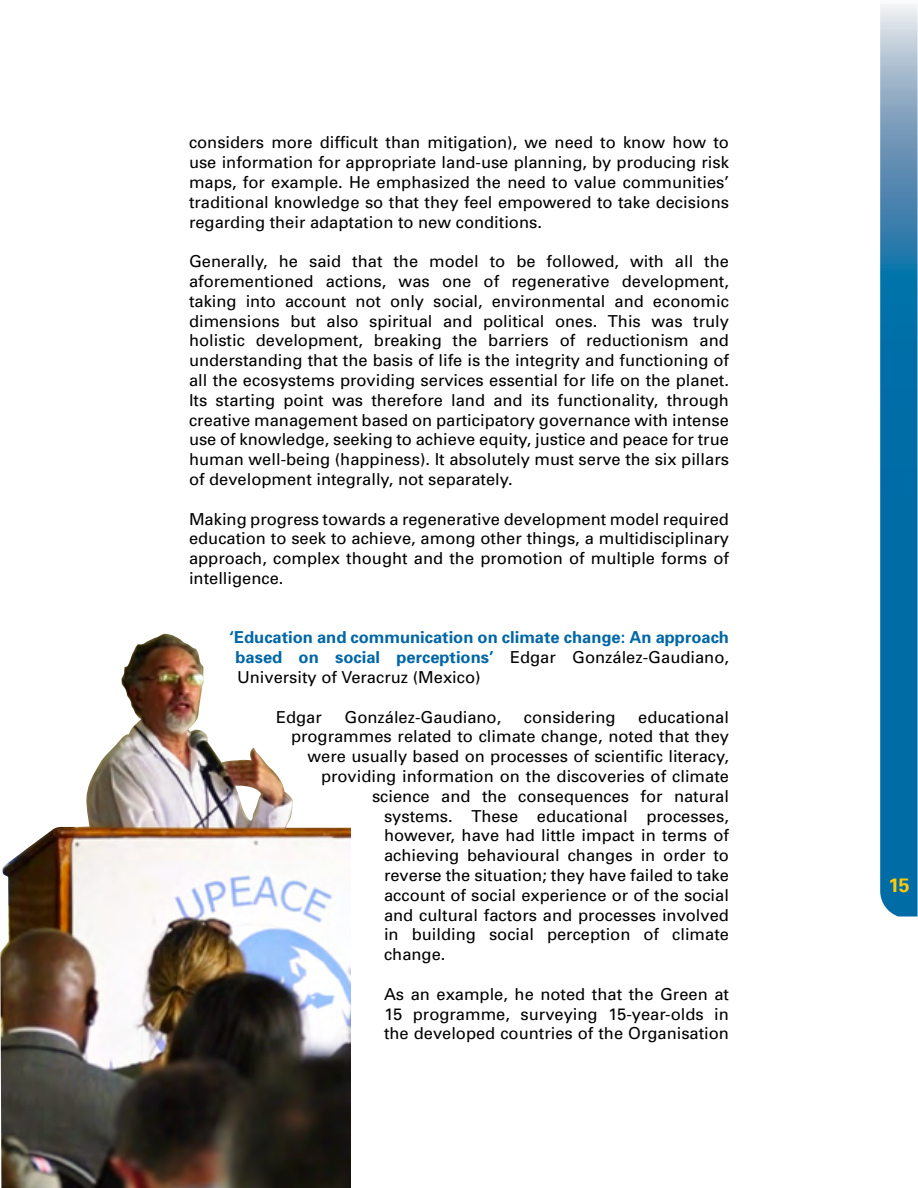
<style>
.page{position:relative;width:918px;height:1188px;background:#fff}
.page>*{position:absolute;margin:0;border:0;box-sizing:border-box;transform-origin:0 0}
.t1{font:700 19.5px "Univers";color:#ffcb05}
.t2{font:16.5px/19.8px "Univers";color:#000;text-align:justify}
.t3{font:700 16.5px/19.8px "Univers";color:#0067a6;text-align:justify}
.s1{font-weight:400;color:#000}
</style>
<div class="page">
<img style="left:0;top:634px;width:351px;height:554px">
<img style="left:880px;top:4px;width:38px;height:913px">
<p class="t2" style="left:189px;top:132px;width:542px">considers more difficult than mitigation), we need to know how to use information for appropriate land-use planning, by producing risk maps, for example. He emphasized the need to value communities’ traditional knowledge so that they feel empowered to take decisions regarding their adaptation to new conditions.</p>
<p class="t2" style="left:189px;top:251px;width:542px">Generally, he said that the model to be followed, with all the aforementioned actions, was one of regenerative development, taking into account not only social, environmental and economic dimensions but also spiritual and political ones. This was truly holistic development, breaking the barriers of reductionism and understanding that the basis of life is the integrity and functioning of all the ecosystems providing services essential for life on the planet.<br>Its starting point was therefore land and its functionality, through creative management based on participatory governance with intense use of knowledge, seeking to achieve equity, justice and peace for true human well-being (happiness). It absolutely must serve the six pillars of development integrally, not separately.</p>
<p class="t2" style="left:189px;top:508px;width:542px">Making progress towards a regenerative development model required education to seek to achieve, among other things, a multidisciplinary approach, complex thought and the promotion of multiple forms of intelligence.</p>
<p class="t3" style="left:236px;top:627px;width:495px;text-indent:-6px">‘Education and communication on climate change: An approach based on social perceptions’ <span class="s1">Edgar González-Gaudiano, University of Veracruz (Mexico)</span></p>
<p class="t2" style="left:276px;top:706px;width:47px">Edgar</p>
<p class="t2" style="left:345px;top:706px;width:158px">González-Gaudiano,</p>
<p class="t2" style="left:524px;top:706px;width:93px">considering</p>
<p class="t2" style="left:638px;top:706px;width:92px">educational</p>
<p class="t2" style="left:291px;top:726px;width:440px">programmes related to climate change, noted that they</p>
<p class="t2" style="left:308px;top:746px;width:423px">were usually based on processes of scientific literacy,</p>
<p class="t2" style="left:321px;top:766px;width:410px">providing information on the discoveries of climate</p>
<p class="t2" style="left:372px;top:786px;width:359px">science and the consequences for natural</p>
<p class="t2" style="left:384px;top:805px;width:346px">systems. These educational processes,</p>
<p class="t2" style="left:384px;top:825px;width:346px">however, have had little impact in terms of</p>
<p class="t2" style="left:384px;top:845px;width:346px">achieving behavioural changes in order to</p>
<p class="t2" style="left:384px;top:865px;width:346px">reverse the situation; they have failed to take</p>
<p class="t2" style="left:384px;top:885px;width:346px">account of social experience or of the social</p>
<p class="t2" style="left:384px;top:904px;width:346px">and cultural factors and processes involved</p>
<p class="t2" style="left:384px;top:924px;width:347px">in building social perception of climate</p>
<p class="t2" style="left:384px;top:944px;width:63px">change.</p>
<p class="t2" style="left:384px;top:984px;width:347px">As an example, he noted that the Green at 15 programme, surveying 15-year-olds in the developed countries of the Organisation</p>
<p class="t1" style="left:889px;top:872px;width:23px">15</p>
</div>
